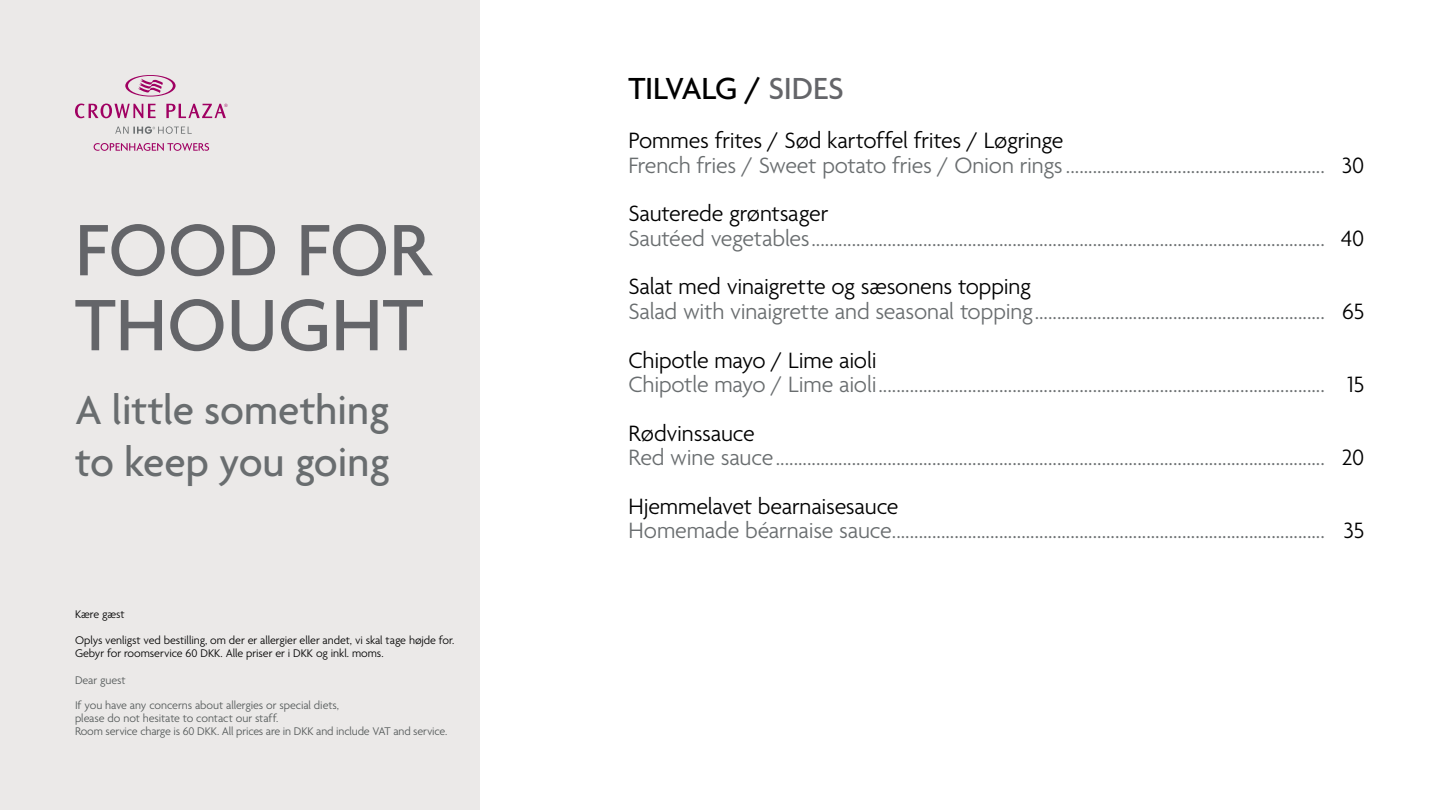
<style>
.page{position:relative;width:1440px;height:810px;background:#fff}
.page>*{position:absolute;margin:0;border:0;box-sizing:border-box;transform-origin:0 0}
.t1{font:500 78.75px/75px "Agenda";color:#646569}
.t2{font:500 43.5px/52.2px "Agenda";color:#696d6f}
.t3{font:500 33px "Agenda";letter-spacing:-.01em;color:#000}
.t4{font:300 24px/24.4px "Agenda";letter-spacing:-.01em;color:#696d6f}
.t5{font:300 12px/25.5px "Agenda";letter-spacing:-.01em;color:#545959}
.t6{font:300 12px/25.5px "Agenda";letter-spacing:-.005em;color:#000}
.s1{color:#646569}
.s2{color:#000}
</style>
<div class="page">
<div style="left:0;top:0;width:480px;height:810px;background:#ebe9e8"></div>
<svg style="left:94px;top:143px;width:115px;height:8px"></svg>
<svg style="left:115px;top:126px;width:77px;height:8px"></svg>
<svg style="left:125px;top:75px;width:51px;height:22px"></svg>
<svg style="left:75px;top:104px;width:81px;height:14px"></svg>
<svg style="left:166px;top:104px;width:62px;height:14px"></svg>
<h1 class="t1" style="left:75px;top:217px;width:357px">FOOD FOR<br>THOUGHT</h1>
<h2 class="t2" style="left:75px;top:386px;width:316px">A little something to keep you going</h2>
<p class="t6" style="left:75px;top:603px;width:381px">Kære gæst<br>Oplys venligst ved bestilling, om der er allergier eller andet, vi skal tage højde for.</p>
<p class="t6" style="left:75px;top:641px;width:310px">Gebyr for roomservice 60 DKK. Alle priser er i DKK og inkl. moms.</p>
<p class="t5" style="left:75px;top:668px;width:266px">Dear guest<br>If you have any concerns about allergies or special diets,</p>
<p class="t5" style="left:75px;top:713px;width:374px;line-height:12.8px">please do not hesitate to contact our staff.<br>Room service charge is 60 DKK. All prices are in DKK and include VAT and service.</p>
<h3 class="t3" style="left:628px;top:71px;width:217px">TILVALG / <span class="s1">SIDES</span></h3>
<p class="t4" style="left:629px;top:130px;width:737px"><span class="s2">Pommes frites / Sød kartoffel frites / Løgringe<br></span>French fries / Sweet potato fries / Onion rings.......................................................... <span class="s2">30</span></p>
<p class="t4" style="left:629px;top:203px;width:737px"><span class="s2">Sauterede grøntsager<br></span>Sautéed vegetables................................................................................................................... <span class="s2">40</span></p>
<p class="t4" style="left:629px;top:276px;width:737px"><span class="s2">Salat med vinaigrette og sæsonens topping<br></span>Salad with vinaigrette and seasonal topping................................................................. <span class="s2">65</span></p>
<p class="t4" style="left:629px;top:349px;width:737px"><span class="s2">Chipotle mayo / Lime aioli<br></span>Chipotle mayo / Lime aioli.................................................................................................... <span class="s2">15</span></p>
<p class="t4" style="left:629px;top:422px;width:737px"><span class="s2">Rødvinssauce<br></span>Red wine sauce........................................................................................................................... <span class="s2">20</span></p>
<p class="t4" style="left:629px;top:496px;width:737px"><span class="s2">Hjemmelavet bearnaisesauce<br></span>Homemade béarnaise sauce................................................................................................. <span class="s2">35</span></p>
</div>
